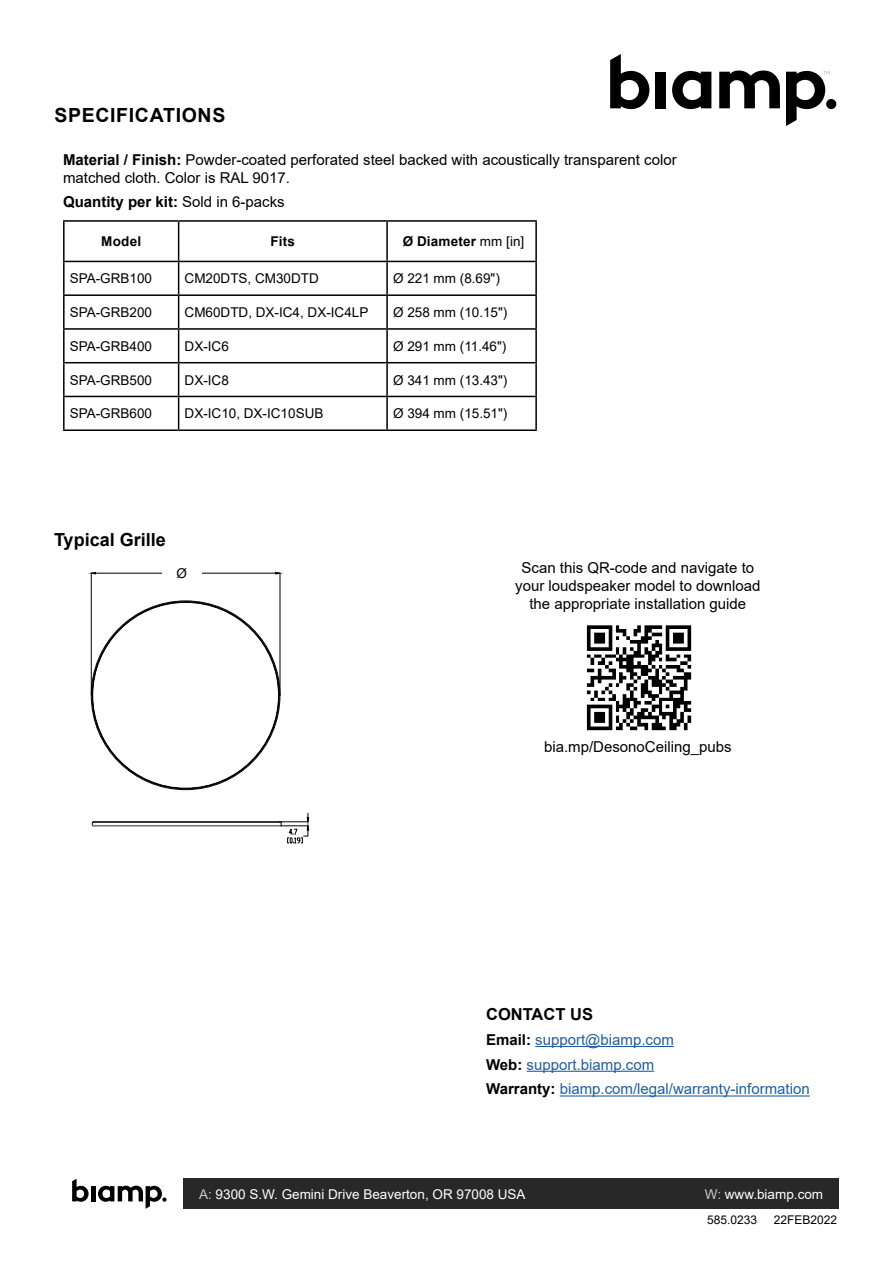
<style>
.page{position:relative;width:893px;height:1263px;background:#fff}
.page>*{position:absolute;margin:0;border:0;box-sizing:border-box;transform-origin:0 0}
.Heading__1__13pt_Bol{font:700 19.5px "Arial";letter-spacing:.035em;color:#000}
.Heading__2__12pt_Bol{font:700 18px "Arial";color:#000}
.Heading__3__11_pt{font:700 16.5px "Arial";color:#000}
.Body_Center_11pt{font:15px/18px "Arial";color:#000;text-align:center}
.Body_Text_10_pt_Not{font:15px/18px "Arial";color:#000}
.Heading__3__11_pt-2{font:15px "Arial";color:#215e9e}
.Body_Text_10_pt_Not-2{font:700 15px "Arial";color:#000}
.body_text_9_pt{font:13.5px "Arial";color:#000}
.t1{font:13.5px "Arial";color:#fff}
.Centered_9pt{font:700 13.5px "Arial";letter-spacing:.015em;color:#000}
.Callout_8pt_R{font:12px "Arial";color:#000}
.s1{font-weight:700}
.s2{font-weight:400}
.s3{font-weight:700;color:#000}
.s4{color:#c7c8ca}
</style>
<div class="page">
<svg style="left:610px;top:54px;width:39px;height:55px"></svg>
<div style="left:656px;top:72px;width:10px;height:36px;background:#000"></div>
<svg style="left:672px;top:71px;width:39px;height:38px"></svg>
<svg style="left:719px;top:71px;width:61px;height:37px"></svg>
<div style="left:826px;top:99px;width:10px;height:10px;background:#000;border-radius:50%"></div>
<svg style="left:786px;top:71px;width:44px;height:55px"></svg>
<svg style="left:72px;top:1179px;width:17px;height:23px"></svg>
<div style="left:91px;top:1186px;width:5px;height:15px;background:#000"></div>
<svg style="left:98px;top:1185px;width:69px;height:24px"></svg>
<div style="left:183px;top:1179px;width:656px;height:30px;background:#292829"></div>
<hr style="left:535px;top:1046px;width:139px;height:1px;background:#215e9e">
<hr style="left:527px;top:1071px;width:127px;height:1px;background:#215e9e">
<hr style="left:560px;top:1095px;width:250px;height:1px;background:#215e9e">
<hr style="left:63px;top:220px;width:116px;height:2px;background:#000">
<hr style="left:63px;top:222px;width:2px;height:39px;background:#000">
<hr style="left:179px;top:220px;width:208px;height:2px;background:#000">
<hr style="left:178px;top:222px;width:1px;height:39px;background:#000">
<hr style="left:387px;top:220px;width:150px;height:2px;background:#000">
<hr style="left:386px;top:222px;width:2px;height:39px;background:#000">
<hr style="left:535px;top:222px;width:2px;height:39px;background:#000">
<hr style="left:63px;top:261px;width:116px;height:1px;background:#000">
<hr style="left:63px;top:262px;width:2px;height:32px;background:#000">
<hr style="left:179px;top:261px;width:208px;height:1px;background:#000">
<hr style="left:178px;top:262px;width:1px;height:32px;background:#000">
<hr style="left:387px;top:261px;width:150px;height:1px;background:#000">
<hr style="left:386px;top:262px;width:2px;height:32px;background:#000">
<hr style="left:535px;top:262px;width:2px;height:32px;background:#000">
<hr style="left:63px;top:294px;width:116px;height:2px;background:#000">
<hr style="left:63px;top:296px;width:2px;height:32px;background:#000">
<hr style="left:179px;top:294px;width:208px;height:2px;background:#000">
<hr style="left:178px;top:296px;width:1px;height:32px;background:#000">
<hr style="left:387px;top:294px;width:150px;height:2px;background:#000">
<hr style="left:386px;top:296px;width:2px;height:32px;background:#000">
<hr style="left:535px;top:296px;width:2px;height:32px;background:#000">
<hr style="left:63px;top:328px;width:116px;height:2px;background:#000">
<hr style="left:63px;top:330px;width:2px;height:32px;background:#000">
<hr style="left:179px;top:328px;width:208px;height:2px;background:#000">
<hr style="left:178px;top:330px;width:1px;height:32px;background:#000">
<hr style="left:387px;top:328px;width:150px;height:2px;background:#000">
<hr style="left:386px;top:330px;width:2px;height:32px;background:#000">
<hr style="left:535px;top:330px;width:2px;height:32px;background:#000">
<hr style="left:63px;top:362px;width:116px;height:1px;background:#000">
<hr style="left:63px;top:363px;width:2px;height:33px;background:#000">
<hr style="left:179px;top:362px;width:208px;height:1px;background:#000">
<hr style="left:178px;top:363px;width:1px;height:33px;background:#000">
<hr style="left:387px;top:362px;width:150px;height:1px;background:#000">
<hr style="left:386px;top:363px;width:2px;height:33px;background:#000">
<hr style="left:535px;top:363px;width:2px;height:33px;background:#000">
<hr style="left:63px;top:396px;width:116px;height:1px;background:#000">
<hr style="left:63px;top:397px;width:2px;height:32px;background:#000">
<hr style="left:179px;top:396px;width:208px;height:1px;background:#000">
<hr style="left:178px;top:397px;width:1px;height:32px;background:#000">
<hr style="left:387px;top:396px;width:150px;height:1px;background:#000">
<hr style="left:386px;top:397px;width:2px;height:32px;background:#000">
<hr style="left:535px;top:397px;width:2px;height:32px;background:#000">
<hr style="left:63px;top:429px;width:116px;height:2px;background:#000">
<hr style="left:179px;top:429px;width:208px;height:2px;background:#000">
<hr style="left:387px;top:429px;width:150px;height:2px;background:#000">
<img style="left:586px;top:625px;width:106px;height:106px">
<svg style="left:88px;top:571px;width:222px;height:273px"></svg>
<div style="left:162px;top:562px;width:40px;height:22px;background:#fff"></div>
<p class="Heading__1__13pt_Bol" style="left:54px;top:102px;width:173px">SPECIFICATIONS</p>
<p class="Body_Text_10_pt_Not" style="left:63px;top:150px;width:615px"><span class="s1">Material / Finish:</span> Powder-coated perforated steel backed with acoustically transparent color matched cloth. Color is RAL 9017.</p>
<p class="Body_Text_10_pt_Not-2" style="left:63px;top:192px;width:223px">Quantity per kit: <span class="s2">Sold in 6-packs</span></p>
<p class="Centered_9pt" style="left:101px;top:232px;width:41px">Model</p>
<p class="Centered_9pt" style="left:271px;top:232px;width:26px">Fits</p>
<p class="Centered_9pt" style="left:403px;top:232px;width:123px">Ø Diameter <span class="s2">mm [in]</span></p>
<p class="body_text_9_pt" style="left:70px;top:269px;width:84px">SPA-GRB100</p>
<p class="body_text_9_pt" style="left:185px;top:269px;width:136px">CM20DTS, CM30DTD</p>
<p class="body_text_9_pt" style="left:393px;top:269px;width:108px">Ø 221 mm (8.69")</p>
<p class="body_text_9_pt" style="left:70px;top:303px;width:84px">SPA-GRB200</p>
<p class="body_text_9_pt" style="left:185px;top:303px;width:185px">CM60DTD, DX-IC4, DX-IC4LP</p>
<p class="body_text_9_pt" style="left:393px;top:303px;width:116px">Ø 258 mm (10.15")</p>
<p class="body_text_9_pt" style="left:70px;top:337px;width:84px">SPA-GRB400</p>
<p class="body_text_9_pt" style="left:185px;top:337px;width:46px">DX-IC6</p>
<p class="body_text_9_pt" style="left:393px;top:337px;width:115px">Ø 291 mm (11.46")</p>
<p class="body_text_9_pt" style="left:70px;top:370px;width:84px">SPA-GRB500</p>
<p class="body_text_9_pt" style="left:185px;top:370px;width:46px">DX-IC8</p>
<p class="body_text_9_pt" style="left:393px;top:370px;width:116px">Ø 341 mm (13.43")</p>
<p class="body_text_9_pt" style="left:70px;top:404px;width:84px">SPA-GRB600</p>
<p class="body_text_9_pt" style="left:185px;top:404px;width:140px">DX-IC10, DX-IC10SUB</p>
<p class="body_text_9_pt" style="left:393px;top:404px;width:116px">Ø 394 mm (15.51")</p>
<p class="Heading__2__12pt_Bol" style="left:54px;top:527px;width:113px">Typical Grille</p>
<p class="body_text_9_pt" style="left:177px;top:564px;width:12px">Ø</p>
<p class="Body_Center_11pt" style="left:515px;top:559px;width:247px">Scan this QR-code and navigate to your loudspeaker model to download the appropriate installation guide</p>
<p class="Body_Center_11pt" style="left:544px;top:738px;width:189px">bia.mp/DesonoCeiling_pubs</p>
<p class="Heading__3__11_pt" style="left:486px;top:1003px;width:108px">CONTACT US</p>
<p class="Heading__3__11_pt-2" style="left:486px;top:1029px;width:189px"><span class="s3">Email:</span> support@biamp.com</p>
<p class="Heading__3__11_pt-2" style="left:486px;top:1054px;width:170px"><span class="s3">Web:</span> support.biamp.com</p>
<p class="Heading__3__11_pt-2" style="left:486px;top:1079px;width:325px"><span class="s3">Warranty:</span> biamp.com/legal/warranty-information</p>
<p class="t1" style="left:199px;top:1184px;width:328px"><span class="s4">A:</span> 9300 S.W. Gemini Drive Beaverton, OR 97008 USA</p>
<p class="t1" style="left:705px;top:1184px;width:120px"><span class="s4">W:</span> www.biamp.com</p>
<p class="Callout_8pt_R" style="left:707px;top:1211px;width:52px">585.0233</p>
<p class="Callout_8pt_R" style="left:774px;top:1211px;width:65px">22FEB2022</p>
</div>
